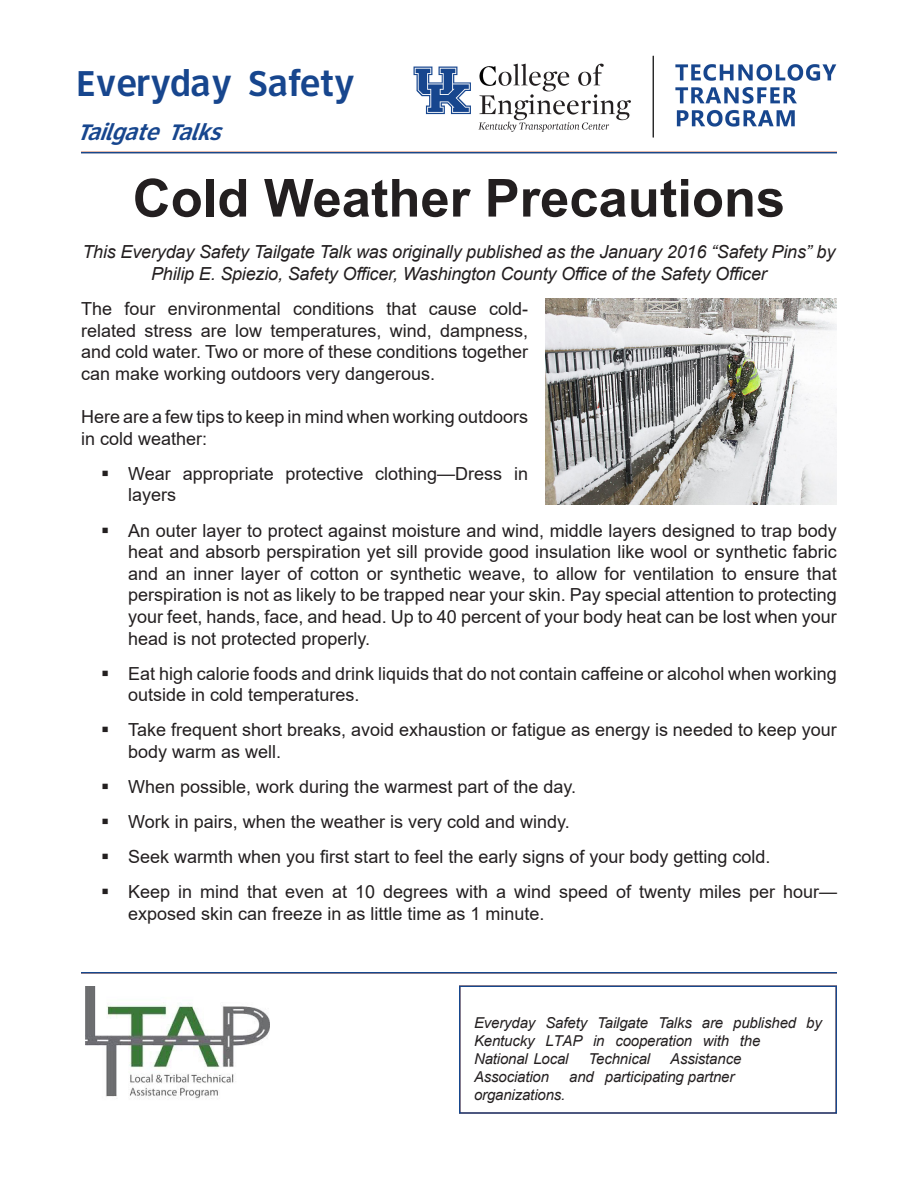
<style>
.page{position:relative;width:918px;height:1188px;background:#fff}
.page>*{position:absolute;margin:0;border:0;box-sizing:border-box;transform-origin:0 0}
.Tech_Tip_Attribution{font:700 52.5px "Arial";color:#231f20}
.t1{font:36px "Roadgeek 2005 Print D4 B";color:#17468e}
.t2{font:italic 22.5px "Roadgeek 2005 Print D4 B";color:#17468e}
.Tech_Tip_bullets{font:18px/21.6px "Arial";color:#231f20}
.Tech_Tip_Attribution-2{font:italic 18px/21.6px "Arial";letter-spacing:-.01em;color:#231f20;text-align:center}
.t3{font:italic 15px/18px "Arial";letter-spacing:-.01em;color:#231f20}
</style>
<div class="page">
<img style="left:86px;top:987px;width:184px;height:112px">
<img style="left:545px;top:298px;width:292px;height:207px">
<img style="left:413px;top:55px;width:424px;height:83px">
<div style="left:459px;top:986px;width:378px;height:128px;border:2px solid #16488e"></div>
<hr style="left:81px;top:972px;width:756px;height:2px;background:#16488e">
<hr style="left:81px;top:152px;width:756px;height:1px;background:#16488e">
<h2 class="t1" style="left:77px;top:63px;width:279px">Everyday Safety</h2>
<p class="t2" style="left:77px;top:119px;width:154px">TailgateTalks</p>
<p class="Tech_Tip_Attribution" style="left:133px;top:161px;width:654px">Cold Weather Precautions</p>
<p class="Tech_Tip_Attribution-2" style="left:83px;top:242px;width:754px">This Everyday Safety Tailgate Talk was originally published as the January 2016 “Safety Pins” by<br>Philip E. Spiezio, Safety Officer, Washington County Office of the Safety Officer</p>
<p class="Tech_Tip_bullets" style="left:81px;top:298px;width:449px;text-align:justify">The four environmental conditions that cause cold&shy;related stress are low temperatures, wind, dampness, and cold water. Two or more of these conditions together can make working outdoors very dangerous.</p>
<p class="Tech_Tip_bullets" style="left:81px;top:406px;width:449px">Here are a few tips to keep in mind when working outdoors in cold weather:</p>
<p class="Tech_Tip_bullets" style="left:128px;top:463px;width:401px">Wear appropriate protective clothing—Dress in layers</p>
<p class="Tech_Tip_bullets" style="left:128px;top:519px;width:710px;text-align:justify">An outer layer to protect against moisture and wind, middle layers designed to trap body heat and absorb perspiration yet sill provide good insulation like wool or synthetic fabric and an inner layer of cotton or synthetic weave, to allow for ventilation to ensure that perspiration is not as likely to be trapped near your skin. Pay special attention to protecting your feet, hands, face, and head. Up to 40 percent of your body heat can be lost when your head is not protected properly.</p>
<p class="Tech_Tip_bullets" style="left:128px;top:662px;width:710px">Eat high calorie foods and drink liquids that do not contain caffeine or alcohol when working outside in cold temperatures.</p>
<p class="Tech_Tip_bullets" style="left:128px;top:719px;width:710px">Take frequent short breaks, avoid exhaustion or fatigue as energy is needed to keep your body warm as well.</p>
<p class="Tech_Tip_bullets" style="left:128px;top:776px;width:449px">When possible, work during the warmest part of the day.</p>
<p class="Tech_Tip_bullets" style="left:128px;top:811px;width:443px">Work in pairs, when the weather is very cold and windy.</p>
<p class="Tech_Tip_bullets" style="left:128px;top:846px;width:644px">Seek warmth when you first start to feel the early signs of your body getting cold.</p>
<p class="Tech_Tip_bullets" style="left:128px;top:881px;width:710px">Keep in mind that even at 10 degrees with a wind speed of twenty miles per hour— exposed skin can freeze in as little time as 1 minute.</p>
<p class="t3" style="left:474px;top:1014px;width:349px">Everyday Safety Tailgate Talks are published by<br>Kentucky LTAP in cooperation with the<br>National Local</p>
<p class="t3" style="left:589px;top:1050px;width:63px">Technical</p>
<p class="t3" style="left:670px;top:1050px;width:73px">Assistance</p>
<p class="t3" style="left:474px;top:1068px;width:77px">Association</p>
<p class="t3" style="left:569px;top:1068px;width:167px">and participating partner</p>
<p class="t3" style="left:474px;top:1086px;width:93px">organizations.</p>
</div>
